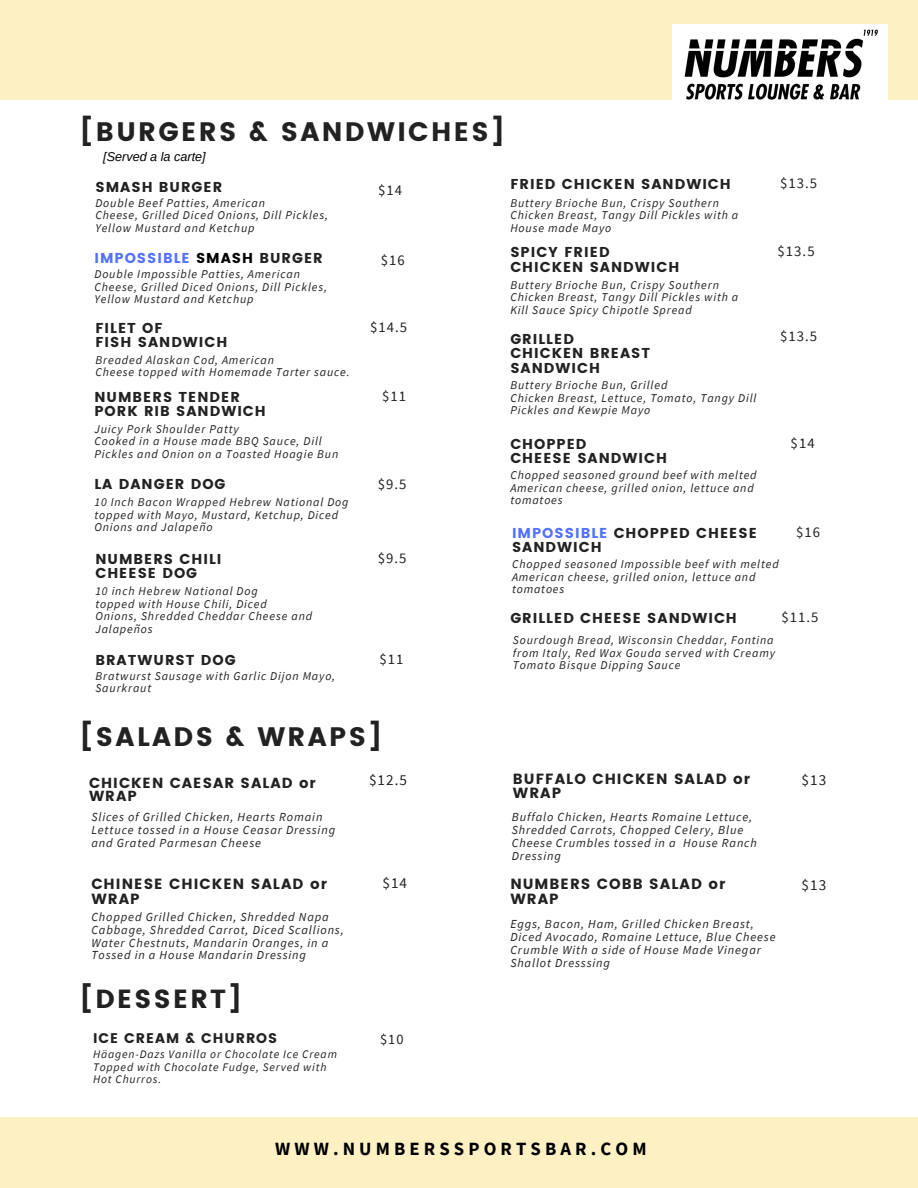
<style>
.page{position:relative;width:918px;height:1188px;background:#fff}
.page>*{position:absolute;margin:0;border:0;box-sizing:border-box;transform-origin:0 0}
.t1{font:26.7px "Poppins";letter-spacing:.09em;color:#222}
.t2{font:26.1px "Poppins";letter-spacing:.09em;color:#222}
.t3{font:700 18.75px "Source Sans Pro";letter-spacing:.22em;color:#000}
.t4{font:15.15px "Source Sans Pro";letter-spacing:.07em;color:#222}
.t5{font:14.7px/14.4px "Poppins";letter-spacing:.07em;color:#222}
.t6{font:14.7px "Source Sans Pro";letter-spacing:.07em;color:#222}
.t7{font:14.55px "Poppins";letter-spacing:.07em;color:#222}
.t8{font:14.4px "Source Sans Pro";color:#222}
.t9{font:14.25px/14.2px "Poppins";letter-spacing:.07em;color:#222}
.t10{font:14.25px "Poppins";letter-spacing:.07em;color:#5271ff}
.t11{font:13.95px "Poppins";letter-spacing:.07em;color:#222}
.t12{font:italic 12.6px "Arimo";color:#000}
.t13{font:italic 12.3px/12.9px "Source Sans Pro";letter-spacing:.07em;color:#222}
.t14{font:italic 12px/12.6px "Source Sans Pro";letter-spacing:.07em;color:#222}
.t15{font:italic 11.55px/12.1px "Source Sans Pro";letter-spacing:.07em;color:#222}
.s1{color:#000}
.s2{color:#222}
.s3{color:#5271ff}
</style>
<div class="page">
<div style="left:0;top:0;width:918px;height:100px;background:#fdf1c4"></div>
<div style="left:0;top:1117px;width:918px;height:71px;background:#fdf1c4"></div>
<img style="left:672px;top:25px;width:215px;height:75px">
<h1 class="t1" style="left:80px;top:117px;width:426px">[BURGERS &amp; SANDWICHES]</h1>
<p class="t9" style="left:95px;top:180px;width:128px">SMASH BURGER</p>
<p class="t6" style="left:378px;top:181px;width:25px">$14</p>
<p class="t14" style="left:95px;top:196px;width:234px">Double Beef Patties, American<br>Cheese, Grilled Diced Onions, Dill Pickles,<br>Yellow Mustard and Ketchup</p>
<p class="t10" style="left:94px;top:250px;width:230px">IMPOSSIBLE <span class="s1">SMASH</span> <span class="s2">BURGER</span></p>
<p class="t14" style="left:94px;top:268px;width:234px">Double Impossible Patties, American<br>Cheese, Grilled Diced Onions, Dill Pickles,<br>Yellow Mustard and Ketchup</p>
<p class="t12" style="left:103px;top:149px;width:104px">[Served a la carte]</p>
<p class="t6" style="left:381px;top:251px;width:25px">$16</p>
<p class="t9" style="left:95px;top:321px;width:69px">FILET OF</p>
<p class="t6" style="left:370px;top:318px;width:39px">$14.5</p>
<p class="t9" style="left:95px;top:335px;width:133px">FISH SANDWICH</p>
<p class="t14" style="left:95px;top:353px;width:256px">Breaded Alaskan Cod, American<br>Cheese topped with Homemade Tarter sauce.</p>
<p class="t9" style="left:94px;top:390px;width:147px">NUMBERS TENDER</p>
<p class="t6" style="left:382px;top:387px;width:25px">$11</p>
<p class="t9" style="left:94px;top:404px;width:173px">PORK RIB SANDWICH</p>
<p class="t14" style="left:94px;top:422px;width:245px">Juicy Pork Shoulder Patty<br>Cooked in a House made BBQ Sauce, Dill<br>Pickles and Onion on a Toasted Hoagie Bun</p>
<p class="t9" style="left:94px;top:477px;width:133px">LA DANGER DOG</p>
<p class="t6" style="left:378px;top:475px;width:30px">$9.5</p>
<p class="t14" style="left:94px;top:496px;width:256px">10 Inch Bacon Wrapped Hebrew National Dog topped with Mayo, Mustard, Ketchup, Diced<br>Onions and Jalapeño</p>
<p class="t9" style="left:95px;top:552px;width:128px">NUMBERS CHILI</p>
<p class="t6" style="left:378px;top:548px;width:30px">$9.5</p>
<p class="t9" style="left:95px;top:566px;width:103px">CHEESE DOG</p>
<p class="t14" style="left:95px;top:584px;width:218px">10 inch Hebrew National Dog<br>topped with House Chili, Diced<br>Onions, Shredded Cheddar Cheese and<br>Jalapeños</p>
<p class="t9" style="left:95px;top:653px;width:142px">BRATWURST DOG</p>
<p class="t6" style="left:379px;top:650px;width:25px">$11</p>
<p class="t14" style="left:95px;top:669px;width:241px">Bratwurst Sausage with Garlic Dijon Mayo,<br>Saurkraut</p>
<p class="t9" style="left:510px;top:177px;width:222px">FRIED CHICKEN SANDWICH</p>
<p class="t6" style="left:780px;top:174px;width:39px">$13.5</p>
<p class="t14" style="left:510px;top:196px;width:230px">Buttery Brioche Bun, Crispy Southern<br>Chicken Breast, Tangy Dill Pickles with a<br>House made Mayo</p>
<p class="t9" style="left:510px;top:245px;width:101px">SPICY FRIED</p>
<p class="t6" style="left:778px;top:242px;width:39px">$13.5</p>
<p class="t9" style="left:510px;top:260px;width:170px">CHICKEN SANDWICH</p>
<p class="t14" style="left:510px;top:278px;width:230px">Buttery Brioche Bun, Crispy Southern<br>Chicken Breast, Tangy Dill Pickles with a<br>Kill Sauce Spicy Chipotle Spread</p>
<p class="t9" style="left:510px;top:332px;width:65px">GRILLED</p>
<p class="t6" style="left:780px;top:326px;width:39px">$13.5</p>
<p class="t9" style="left:510px;top:346px;width:141px">CHICKEN BREAST<br>SANDWICH</p>
<p class="t14" style="left:510px;top:378px;width:248px">Buttery Brioche Bun, Grilled<br>Chicken Breast, Lettuce, Tomato, Tangy Dill<br>Pickles and Kewpie Mayo</p>
<p class="t9" style="left:510px;top:437px;width:78px">CHOPPED</p>
<p class="t6" style="left:791px;top:433px;width:25px">$14</p>
<p class="t9" style="left:510px;top:451px;width:158px">CHEESE SANDWICH</p>
<p class="t14" style="left:510px;top:469px;width:248px">Chopped seasoned ground beef with melted<br>American cheese, grilled onion, lettuce and tomatoes</p>
<p class="t9" style="left:512px;top:526px;width:246px"><span class="s3">IMPOSSIBLE</span> CHOPPED CHEESE</p>
<p class="t6" style="left:796px;top:522px;width:25px">$16</p>
<p class="t9" style="left:512px;top:540px;width:91px">SANDWICH</p>
<p class="t14" style="left:512px;top:558px;width:268px">Chopped seasoned Impossible beef with melted<br>American cheese, grilled onion, lettuce and tomatoes</p>
<p class="t9" style="left:510px;top:611px;width:228px">GRILLED CHEESE SANDWICH</p>
<p class="t6" style="left:781px;top:608px;width:39px">$11.5</p>
<p class="t14" style="left:513px;top:634px;width:264px;text-align:justify">Sourdough Bread, Wisconsin Cheddar, Fontina from Italy, Red Wax Gouda served with Creamy Tomato Bisque Dipping Sauce</p>
<h1 class="t1" style="left:80px;top:721px;width:304px">[SALADS &amp; WRAPS]</h1>
<p class="t7" style="left:89px;top:774px;width:228px">CHICKEN CAESAR SALAD or</p>
<p class="t4" style="left:369px;top:770px;width:40px">$12.5</p>
<p class="t7" style="left:89px;top:787px;width:49px">WRAP</p>
<p class="t13" style="left:91px;top:810px;width:245px">Slices of Grilled Chicken, Hearts Romain<br>Lettuce tossed in a House Ceasar Dressing and Grated Parmesan Cheese</p>
<p class="t5" style="left:91px;top:877px;width:237px">CHINESE CHICKEN SALAD or</p>
<p class="t4" style="left:382px;top:874px;width:26px">$14</p>
<p class="t5" style="left:91px;top:892px;width:50px">WRAP</p>
<p class="t13" style="left:91px;top:910px;width:254px">Chopped Grilled Chicken, Shredded Napa Cabbage, Shredded Carrot, Diced Scallions, Water Chestnuts, Mandarin Oranges, in a Tossed in a House Mandarin Dressing</p>
<h2 class="t2" style="left:80px;top:984px;width:163px">[DESSERT]</h2>
<p class="t11" style="left:93px;top:1030px;width:186px">ICE CREAM &amp; CHURROS</p>
<p class="t8" style="left:380px;top:1030px;width:25px">$10</p>
<p class="t15" style="left:93px;top:1048px;width:245px">Häagen-Dazs Vanilla or Chocolate Ice Cream<br>Topped with Chocolate Fudge, Served with<br>Hot Churros.</p>
<p class="t5" style="left:513px;top:772px;width:239px">BUFFALO CHICKEN SALAD or<br>WRAP</p>
<p class="t13" style="left:512px;top:810px;width:247px">Buffalo Chicken, Hearts Romaine Lettuce,<br>Shredded Carrots, Chopped Celery, Blue<br>Cheese Crumbles tossed in a House Ranch<br>Dressing</p>
<p class="t4" style="left:802px;top:770px;width:26px">$13</p>
<p class="t5" style="left:510px;top:877px;width:217px">NUMBERS COBB SALAD or</p>
<p class="t4" style="left:802px;top:875px;width:26px">$13</p>
<p class="t5" style="left:510px;top:892px;width:50px">WRAP</p>
<p class="t13" style="left:510px;top:917px;width:267px">Eggs, Bacon, Ham, Grilled Chicken Breast, Diced Avocado, Romaine Lettuce, Blue Cheese Crumble With a side of House Made Vinegar Shallot Dresssing</p>
<h3 class="t3" style="left:275px;top:1137px;width:373px">WWW.NUMBERSSPORTSBAR.COM</h3>
</div>
